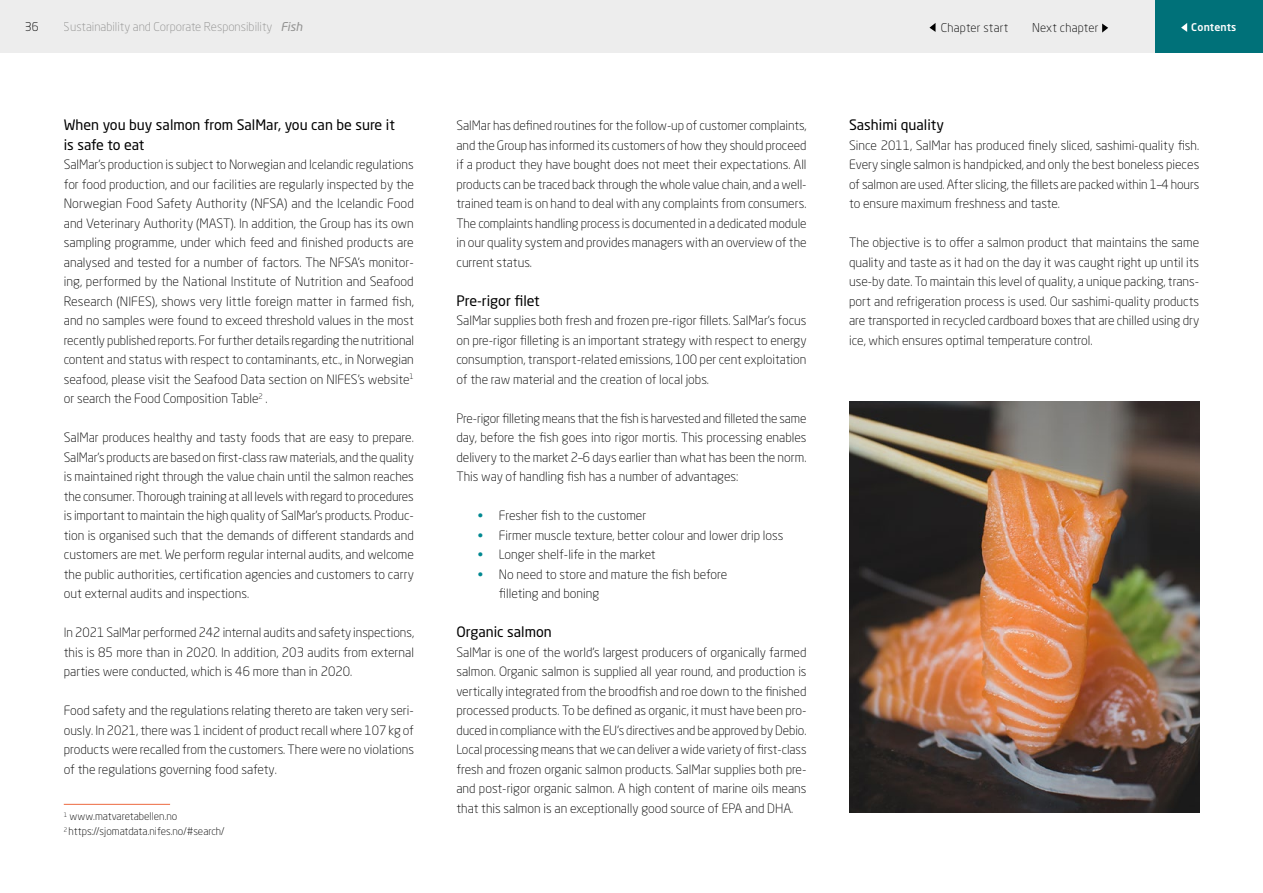
<style>
.page{position:relative;width:1263px;height:893px;background:#fff}
.page>*{position:absolute;margin:0;border:0;box-sizing:border-box;transform-origin:0 0}
.t1{font:14.25px/19.5px "Neo Sans Pro";color:#000}
.t2{font:300 12.75px/19.5px "Neo Sans Pro";color:#000;text-align:justify}
.t3{font:300 12px "Neo Sans Pro";color:#9d9d9c}
.t4{font:300 12px "Neo Sans Pro";letter-spacing:.02em;color:#000}
.t5{font:300 10.5px/15px "Neo Sans Pro";color:#000}
.t6{font:500 10.5px "Neo Sans Pro";letter-spacing:.02em;color:#fff}
.s1{font-weight:400;font-style:italic}
.s2{font-weight:400;color:#008891}
</style>
<div class="page">
<div style="left:0;top:0;width:1178px;height:53px;background:#ededed"></div>
<div style="left:1155px;top:0;width:108px;height:53px;background:#007179"></div>
<svg style="left:1181px;top:23px;width:6px;height:9px"></svg>
<svg style="left:929px;top:23px;width:6px;height:9px"></svg>
<svg style="left:1102px;top:24px;width:6px;height:9px"></svg>
<img style="left:849px;top:401px;width:350px;height:412px">
<hr style="left:64px;top:804px;width:106px;height:1px;background:#ed683e">
<p class="t4" style="left:25px;top:20px;width:15px">36</p>
<p class="t3" style="left:64px;top:20px;width:240px">Sustainability and Corporate Responsibility <span class="s1">Fish</span></p>
<p class="t4" style="left:941px;top:20px;width:69px">Chapter start</p>
<p class="t4" style="left:1032px;top:20px;width:68px">Next chapter</p>
<p class="t6" style="left:1191px;top:20px;width:47px">Contents</p>
<p class="t1" style="left:64px;top:115px;width:333px">When you buy salmon from SalMar, you can be sure it is safe to eat</p>
<p class="t2" style="left:64px;top:155px;width:352px">SalMar’s production is subject to Norwegian and Icelandic regulations for food production, and our facilities are regularly inspected by the Norwegian Food Safety Authority (NFSA) and the Icelandic Food and Veterinary Authority (MAST). In addition, the Group has its own sampling programme, under which feed and finished products are analysed and tested for a number of factors. The NFSA’s monitor&shy;ing, performed by the National Institute of Nutrition and Seafood Research (NIFES), shows very little foreign matter in farmed fish, and no samples were found to exceed threshold values in the most recently published reports. For further details regarding the nutritional content and status with respect to contaminants, etc., in Norwegian seafood, please visit the Seafood Data section on NIFES’s website<sup>1 </sup>or search the Food Composition Table<sup>2</sup> .</p>
<p class="t2" style="left:64px;top:428px;width:352px">SalMar produces healthy and tasty foods that are easy to prepare.<br>SalMar’s products are based on first-class raw materials, and the quality is maintained right through the value chain until the salmon reaches the consumer. Thorough training at all levels with regard to procedures is important to maintain the high quality of SalMar’s products. Produc&shy;tion is organised such that the demands of different standards and customers are met. We perform regular internal audits, and welcome the public authorities, certification agencies and customers to carry out external audits and inspections.</p>
<p class="t2" style="left:64px;top:623px;width:352px">In 2021 SalMar performed 242 internal audits and safety inspections, this is 85 more than in 2020. In addition, 203 audits from external parties were conducted, which is 46 more than in 2020.</p>
<p class="t2" style="left:64px;top:701px;width:352px">Food safety and the regulations relating thereto are taken very seri&shy;ously. In 2021, there was 1 incident of product recall where 107 kg of products were recalled from the customers. There were no violations of the regulations governing food safety.</p>
<p class="t5" style="left:64px;top:809px;width:162px"><sup>1</sup> www.matvaretabellen.no<br><sup>2</sup> https://sjomatdata.nifes.no/#search/</p>
<p class="t2" style="left:456px;top:116px;width:352px">SalMar has defined routines for the follow-up of customer complaints, and the Group has informed its customers of how they should proceed if a product they have bought does not meet their expectations. All products can be traced back through the whole value chain, and a well&shy;trained team is on hand to deal with any complaints from consumers.<br>The complaints handling process is documented in a dedicated module in our quality system and provides managers with an overview of the current status.</p>
<p class="t1" style="left:456px;top:290px;width:85px">Pre-rigor filet</p>
<p class="t2" style="left:456px;top:311px;width:352px">SalMar supplies both fresh and frozen pre-rigor fillets. SalMar’s focus on pre-rigor filleting is an important strategy with respect to energy consumption, transport-related emissions, 100 per cent exploitation of the raw material and the creation of local jobs.</p>
<p class="t2" style="left:456px;top:408px;width:352px">Pre-rigor filleting means that the fish is harvested and filleted the same day, before the fish goes into rigor mortis. This processing enables delivery to the market 2–6 days earlier than what has been the norm.<br>This way of handling fish has a number of advantages:</p>
<p class="t2" style="left:478px;top:506px;width:170px"><span class="s2">•</span> Fresher fish to the customer</p>
<p class="t2" style="left:478px;top:525px;width:307px"><span class="s2">•</span> Firmer muscle texture, better colour and lower drip loss</p>
<p class="t2" style="left:478px;top:545px;width:180px"><span class="s2">•</span> Longer shelf-life in the market</p>
<p class="t2" style="left:499px;top:564px;width:230px;text-indent:-21px"><span class="s2">•</span> No need to store and mature the fish before filleting and boning</p>
<p class="t1" style="left:456px;top:622px;width:97px">Organic salmon</p>
<p class="t2" style="left:456px;top:642px;width:352px">SalMar is one of the world’s largest producers of organically farmed salmon. Organic salmon is supplied all year round, and production is vertically integrated from the broodfish and roe down to the finished processed products. To be defined as organic, it must have been pro&shy;duced in compliance with the EU’s directives and be approved by Debio.<br>Local processing means that we can deliver a wide variety of first-class fresh and frozen organic salmon products. SalMar supplies both pre&shy;and post-rigor organic salmon. A high content of marine oils means that this salmon is an exceptionally good source of EPA and DHA.</p>
<p class="t1" style="left:849px;top:115px;width:96px">Sashimi quality</p>
<p class="t2" style="left:849px;top:135px;width:352px">Since 2011, SalMar has produced finely sliced, sashimi-quality fish.<br>Every single salmon is handpicked, and only the best boneless pieces of salmon are used. After slicing, the fillets are packed within 1–4 hours to ensure maximum freshness and taste.</p>
<p class="t2" style="left:849px;top:233px;width:352px">The objective is to offer a salmon product that maintains the same quality and taste as it had on the day it was caught right up until its use-by date. To maintain this level of quality, a unique packing, trans&shy;port and refrigeration process is used. Our sashimi-quality products are transported in recycled cardboard boxes that are chilled using dry ice, which ensures optimal temperature control.</p>
</div>
